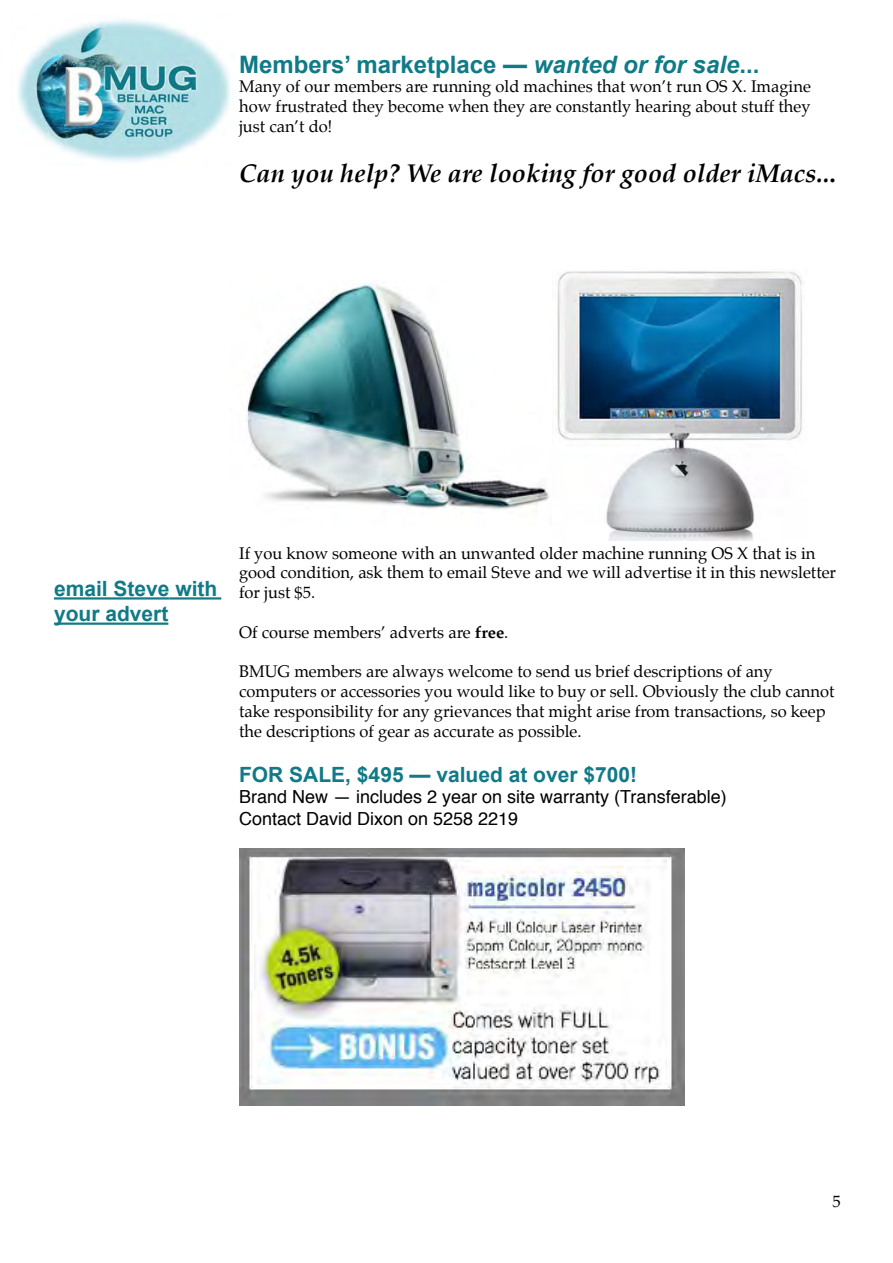
<style>
.page{position:relative;width:893px;height:1263px;background:#fff}
.page>*{position:absolute;margin:0;border:0;box-sizing:border-box;transform-origin:0 0}
.t1{font:italic 700 25.5px "Palatino";color:#000}
.heading_12{font:700 24px "Arial";color:#107a87}
.heading_14{font:700 21px "Arial";color:#107a87}
.heading_14_underline{font:700 21px/25.2px "Arial";color:#107a87}
.t2{font:18px "Helvetica";color:#000}
.t3{font:16.5px/19.8px "Palatino";color:#000}
.s1{font-style:italic}
.s2{font-style:normal}
.s3{font-weight:700}
</style>
<div class="page">
<img style="left:18px;top:20px;width:213px;height:143px">
<img style="left:246px;top:283px;width:304px;height:227px">
<img style="left:557px;top:271px;width:245px;height:270px">
<hr style="left:54px;top:597px;width:116px;height:2px;background:#107a87">
<hr style="left:170px;top:597px;width:51px;height:2px;background:#107a87">
<hr style="left:54px;top:622px;width:114px;height:3px;background:#107a87">
<img style="left:239px;top:849px;width:446px;height:256px">
<p class="heading_12" style="left:239px;top:51px;width:522px">Members’ marketplace — <span class="s1">wanted or for sale</span>...</p>
<p class="t3" style="left:239px;top:77px;width:573px;text-align:justify">Many of our members are running old machines that won’t run OS X. Imagine how frustrated they become when they are constantly hearing about stuff they just can’t do!</p>
<p class="t1" style="left:239px;top:153px;width:598px">Can you help? We are looking for good older iMacs..<span class="s2">.</span></p>
<p class="heading_14_underline" style="left:54px;top:576px;width:165px">email Steve with your advert</p>
<p class="t3" style="left:239px;top:543px;width:598px">If you know someone with an unwanted older machine running OS X that is in good condition, ask them to email Steve and we will advertise it in this newsletter for just $5.</p>
<p class="t3" style="left:239px;top:622px;width:271px">Of course members’ adverts are <span class="s3">free</span>.</p>
<p class="t3" style="left:239px;top:662px;width:597px">BMUG members are always welcome to send us brief descriptions of any computers or accessories you would like to buy or sell. Obviously the club cannot take responsibility for any grievances that might arise from transactions, so keep the descriptions of gear as accurate as possible.</p>
<p class="heading_14" style="left:239px;top:763px;width:399px">FOR SALE, $495 — valued at over $700!</p>
<p class="t2" style="left:239px;top:782px;width:489px">Brand New — includes 2 year on site warranty (Transferable)</p>
<p class="t2" style="left:239px;top:803px;width:281px">Contact David Dixon on 5258 2219</p>
<p class="t3" style="left:832px;top:1191px;width:10px">5</p>
</div>
